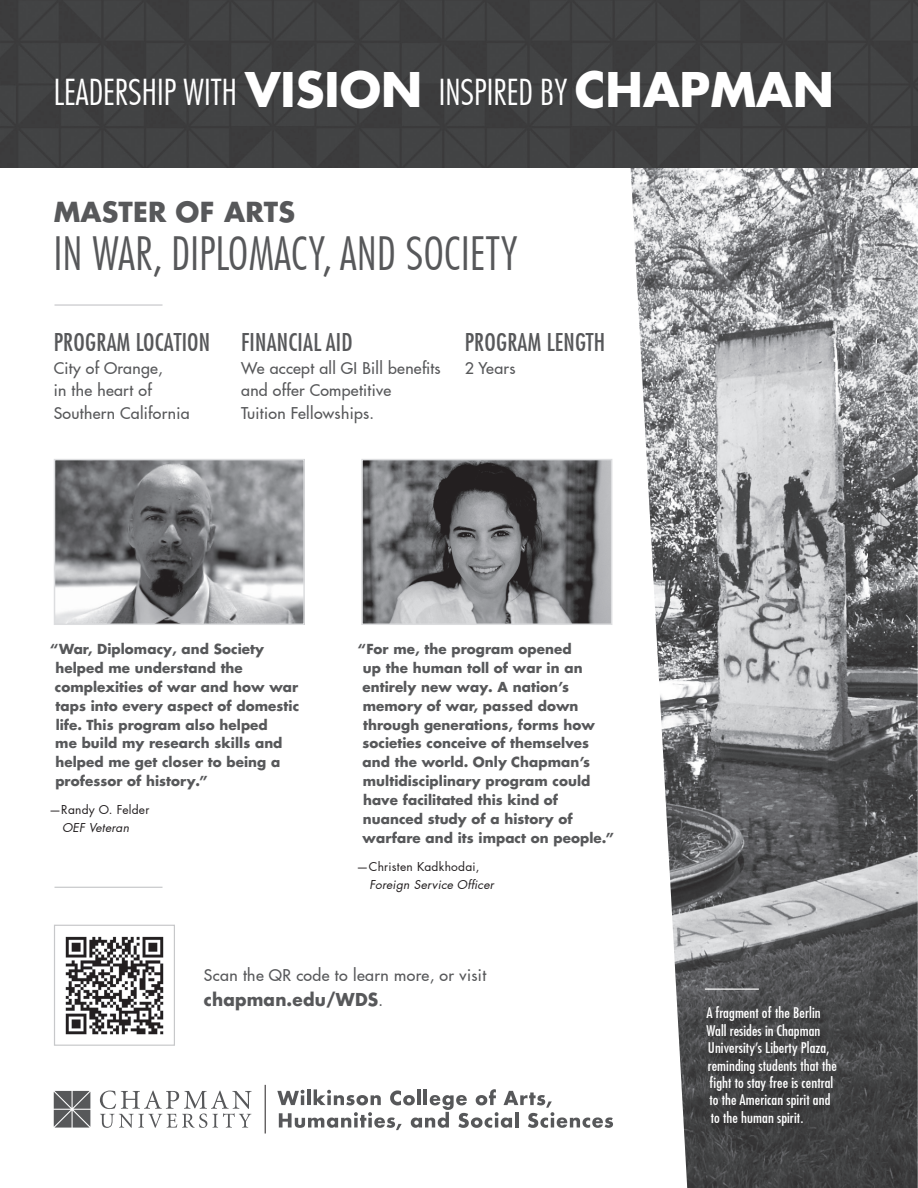
<style>
.page{position:relative;width:918px;height:1188px;background:#fff}
.page>*{position:absolute;margin:0;border:0;box-sizing:border-box;transform-origin:0 0}
.t1{font:300 condensed 45px "Futura LT Pro";letter-spacing:.01em;color:#57585a}
.t2{font:300 condensed 34.95px "Futura LT Pro";color:#fff}
.t3{font:700 27px "Futura LT Pro";letter-spacing:.01em;color:#57585a}
.t4{font:500 condensed 24px "Futura LT Pro";letter-spacing:.01em;color:#57585a}
.t5{font:700 17.4px "Futura LT Pro";letter-spacing:.01em;color:#57585a}
.t6{font:500 15.9px/22.5px "Futura LT Pro";letter-spacing:.02em;color:#57585a}
.t7{font:500 condensed 14.4px "Futura LT Pro";letter-spacing:.005em;color:#fff;scale:1.05 1}
.t8{font:700 13.5px/18.9px "Futura LT Pro";letter-spacing:.005em;color:#57585a}
.t9{font:12px "Futura LT Pro";letter-spacing:.02em;color:#231f20}
.t10{font:italic 12px "Futura LT Pro";letter-spacing:.02em;color:#231f20}
.s1{font-weight:700;font-stretch:normal;font-size:46.65px}
.s2{font-weight:500;font-size:15.9px}
</style>
<div class="page">
<img style="left:630px;top:168px;width:288px;height:1020px">
<img style="left:57px;top:462px;width:245px;height:160px">
<div style="left:54px;top:459px;width:251px;height:166px;border:2px solid #dcdddf"></div>
<img style="left:364px;top:462px;width:245px;height:160px">
<div style="left:361px;top:459px;width:251px;height:166px;border:2px solid #dcdddf"></div>
<img style="left:0;top:0;width:918px;height:168px">
<img style="left:65px;top:936px;width:99px;height:99px">
<div style="left:54px;top:925px;width:121px;height:121px;border:1px solid #c7c8ca"></div>
<hr style="left:55px;top:304px;width:108px;height:2px;background:#c7c8ca">
<hr style="left:55px;top:887px;width:108px;height:1px;background:#c7c8ca">
<img style="left:706px;top:1006px;width:140px;height:129px">
<hr style="left:705px;top:989px;width:54px;height:1px;background:#fff">
<svg style="left:277px;top:1089px;width:336px;height:41px"></svg>
<svg style="left:100px;top:1091px;width:152px;height:37px"></svg>
<svg style="left:54px;top:1091px;width:36px;height:37px"></svg>
<hr style="left:265px;top:1085px;width:1px;height:49px;background:#231f20">
<h2 class="t2" style="left:54px;top:70px;width:782px">LEADERSHIP WITH <span class="s1">VISION</span> INSPIRED BY <span class="s1">CHAPMAN</span></h2>
<h3 class="t3" style="left:54px;top:191px;width:243px">MASTER OF ARTS</h3>
<h1 class="t1" style="left:54px;top:225px;width:466px">IN WAR, DIPLOMACY, AND SOCIETY</h1>
<h3 class="t4" style="left:54px;top:326px;width:158px">PROGRAM LOCATION</h3>
<p class="t6" style="left:54px;top:356px;width:137px">City of Orange,<br>in the heart of<br>Southern California</p>
<h3 class="t4" style="left:241px;top:326px;width:113px">FINANCIAL AID</h3>
<p class="t6" style="left:241px;top:356px;width:201px">We accept all GI Bill benefits and offer Competitive<br>Tuition Fellowships.</p>
<h3 class="t4" style="left:465px;top:326px;width:142px">PROGRAM LENGTH</h3>
<p class="t6" style="left:465px;top:356px;width:52px">2 Years</p>
<p class="t8" style="left:55px;top:639px;width:246px;text-indent:-5px">“War, Diplomacy, and Society helped me understand the complexities of war and how war taps into every aspect of domestic life. This program also helped<br>me build my research skills and helped me get closer to being a professor of history.”</p>
<p class="t9" style="left:49px;top:801px;width:102px">—Randy O. Felder</p>
<p class="t10" style="left:62px;top:819px;width:69px">OEF Veteran</p>
<p class="t8" style="left:362px;top:639px;width:253px;text-indent:-5px">“For me, the program opened<br>up the human toll of war in an entirely new way. A nation’s memory of war, passed down through generations, forms how societies conceive of themselves and the world. Only Chapman’s multidisciplinary program could have facilitated this kind of nuanced study of a history of warfare and its impact on people.”</p>
<p class="t9" style="left:357px;top:858px;width:125px">—Christen Kadkhodai,</p>
<p class="t10" style="left:370px;top:876px;width:126px">Foreign Service Officer</p>
<p class="t6" style="left:204px;top:963px;width:284px">Scan the QR code to learn more, or visit</p>
<p class="t5" style="left:204px;top:986px;width:181px">chapman.edu/WDS<span class="s2">.</span></p>
<p class="t7" style="left:706px;top:1003px;width:110px">A fragment of the Berlin</p>
<p class="t7" style="left:706px;top:1021px;width:110px">Wall resides in Chapman</p>
<p class="t7" style="left:708px;top:1038px;width:117px">University’s Liberty Plaza,</p>
<p class="t7" style="left:708px;top:1055px;width:124px">reminding students that the</p>
<p class="t7" style="left:709px;top:1073px;width:119px">fight to stay free is central</p>
<p class="t7" style="left:709px;top:1090px;width:117px">to the American spirit and</p>
<p class="t7" style="left:711px;top:1108px;width:90px">to the human spirit.</p>
</div>
